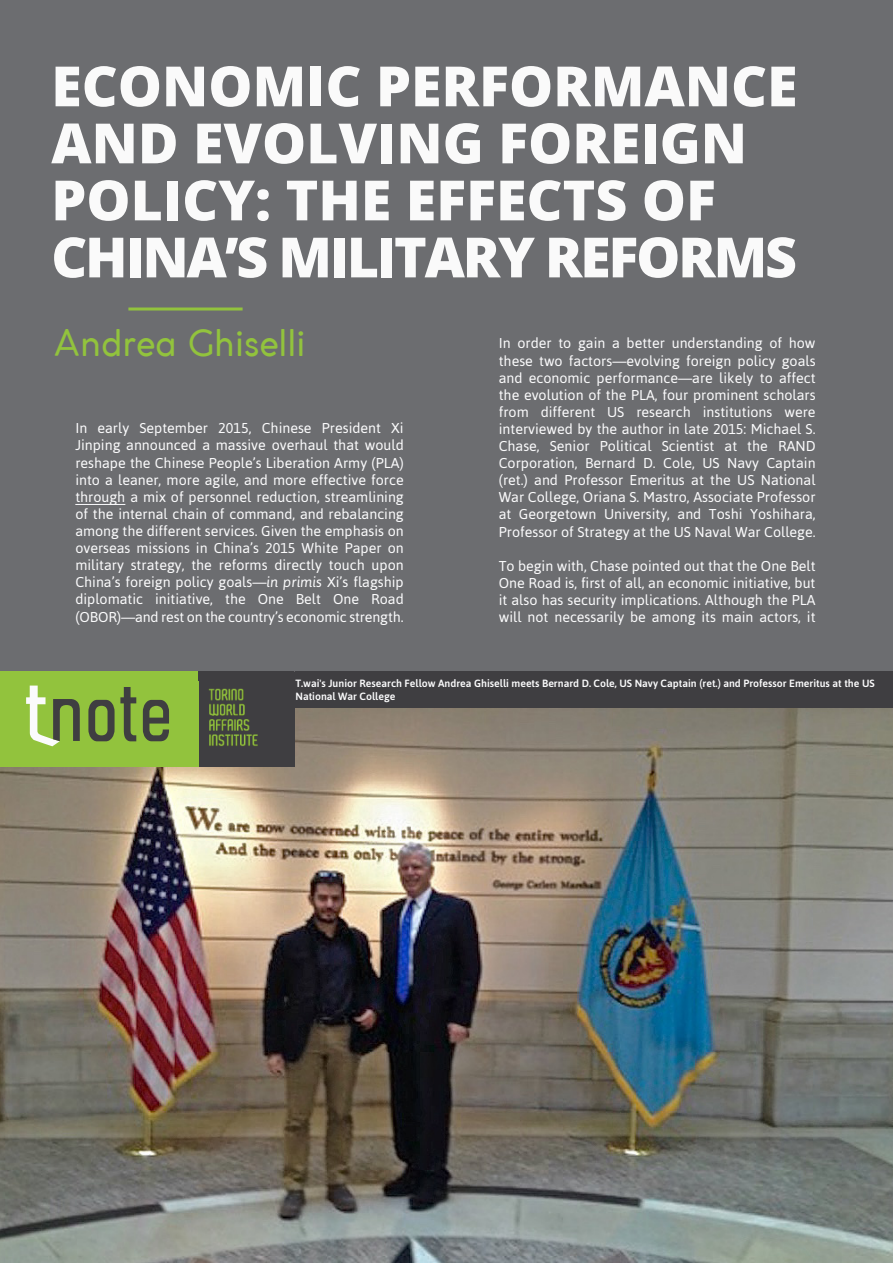
<style>
.page{position:relative;width:893px;height:1263px;background:#fff}
.page>*{position:absolute;margin:0;border:0;box-sizing:border-box;transform-origin:0 0}
.t1{font:800 55.5px/57px "Open Sans";color:#fafafa}
.t2{font:36px "Coco Gothic";color:#92c33d}
.t3{font:14.25px/17.1px "Asap";color:#fbfbfc;text-align:justify}
.t4{font:500 10.5px/12.6px "Asap";color:#fbfbfc}
.s1{font-style:italic}
</style>
<div class="page">
<div style="left:0;top:1px;width:892px;height:1261px;background:#6c6d70"></div>
<img style="left:0;top:708px;width:892px;height:554px">
<hr style="left:128px;top:307px;width:115px;height:3px;background:#92c33d">
<div style="left:0;top:671px;width:892px;height:37px;background:#3f3e41"></div>
<img style="left:198px;top:681px;width:96px;height:86px">
<div style="left:0;top:671px;width:198px;height:96px;background:#92c33d"></div>
<svg style="left:143px;top:700px;width:26px;height:41px"></svg>
<svg style="left:26px;top:685px;width:54px;height:61px"></svg>
<svg style="left:88px;top:687px;width:48px;height:54px"></svg>
<hr style="left:75px;top:504px;width:50px;height:1px;background:#fbfbfc">
<h1 class="t1" style="left:51px;top:56px;width:748px">ECONOMIC PERFORMANCE<br>AND EVOLVING FOREIGN<br>POLICY: THE EFFECTS OF<br>CHINA’S MILITARY REFORMS</h1>
<h2 class="t2" style="left:54px;top:318px;width:253px">Andrea Ghiselli</h2>
<p class="t3" style="left:75px;top:419px;width:330px">In early September 2015, Chinese President Xi Jinping announced a massive overhaul that would reshape the Chinese People’s Liberation Army (PLA) into a leaner, more agile, and more effective force through a mix of personnel reduction, streamlining of the internal chain of command, and rebalancing among the different services. Given the emphasis on overseas missions in China’s 2015 White Paper on military strategy, the reforms directly touch upon China’s foreign policy goals—<span class="s1">in primis</span> Xi’s flagship diplomatic initiative, the One Belt One Road (OBOR)—and rest on the country’s economic strength.</p>
<p class="t3" style="left:499px;top:335px;width:318px">In order to gain a better understanding of how these two factors—evolving foreign policy goals and economic performance—are likely to affect the evolution of the PLA, four prominent scholars from different US research institutions were interviewed by the author in late 2015: Michael S.<br>Chase, Senior Political Scientist at the RAND Corporation, Bernard D. Cole, US Navy Captain (ret.) and Professor Emeritus at the US National War College, Oriana S. Mastro, Associate Professor at Georgetown University, and Toshi Yoshihara, Professor of Strategy at the US Naval War College.</p>
<p class="t3" style="left:499px;top:557px;width:318px">To begin with, Chase pointed out that the One Belt One Road is, first of all, an economic initiative, but it also has security implications. Although the PLA will not necessarily be among its main actors, it</p>
<p class="t4" style="left:295px;top:676px;width:581px">T.wai's Junior Research Fellow Andrea Ghiselli meets Bernard D. Cole, US Navy Captain (ret.) and Professor Emeritus at the US<br>National War College</p>
</div>
